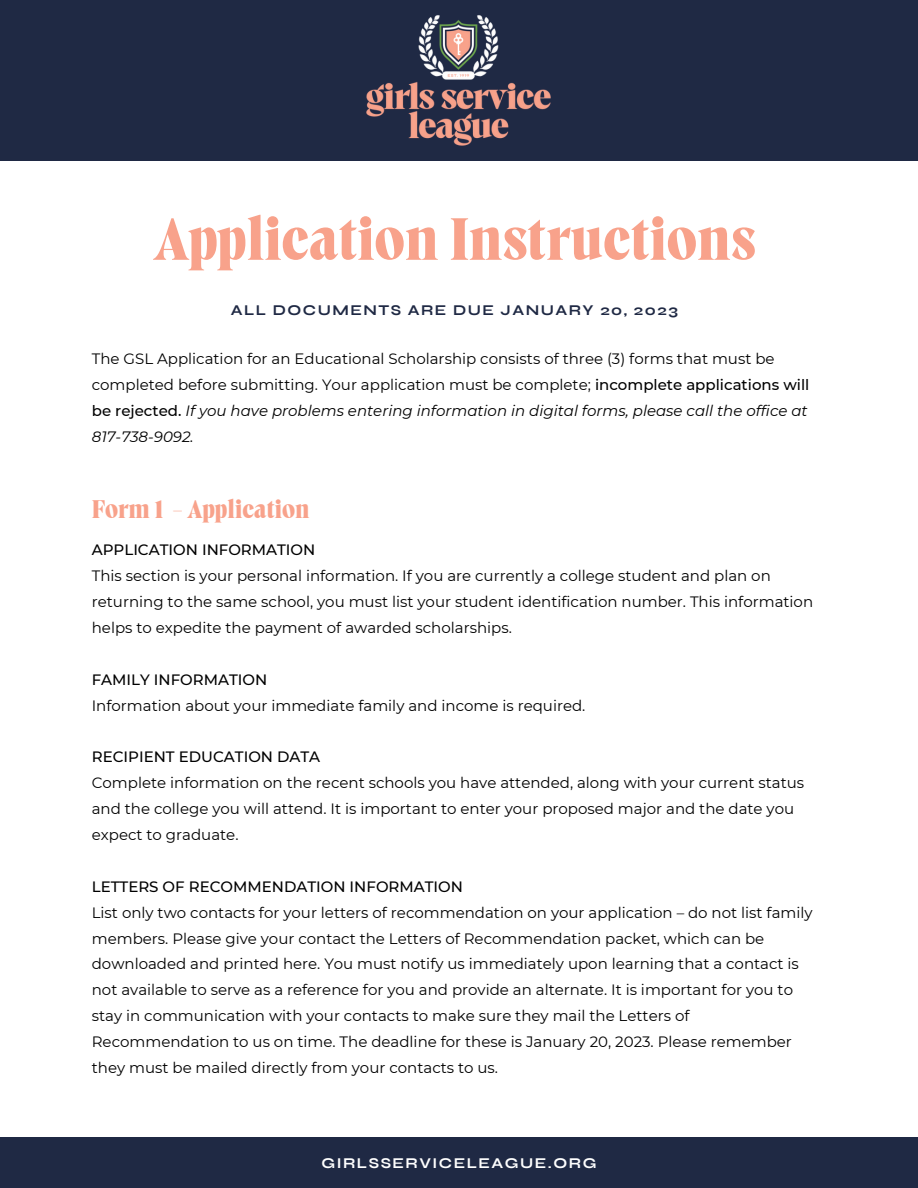
<style>
.page{position:relative;width:918px;height:1188px;background:#fff}
.page>*{position:absolute;margin:0;border:0;box-sizing:border-box;transform-origin:0 0}
.t1{font:63px "Alto Adige";color:#f8a28b}
.t2{font:27px "Alto Adige";color:#f8a28b}
.t3{font:15px/25.8px "Montserrat";color:#000}
.t4{font:500 15px "Montserrat";color:#000}
.t5{font:700 15px "Syne";letter-spacing:.1em;color:#1f2944}
.t6{font:700 15px "Syne";letter-spacing:.1em;color:#fff}
.s1{font-weight:500}
.s2{font-style:italic}
</style>
<div class="page">
<div style="left:0;top:0;width:918px;height:161px;background:#1f2944"></div>
<img style="left:366px;top:15px;width:185px;height:131px">
<div style="left:0;top:1137px;width:918px;height:50px;background:#1f2944"></div>
<h1 class="t1" style="left:153px;top:213px;width:604px">Application Instructions</h1>
<p class="t5" style="left:231px;top:301px;width:449px">ALL DOCUMENTS ARE DUE JANUARY 20, 2023</p>
<p class="t3" style="left:92px;top:346px;width:719px">The GSL Application for an Educational Scholarship consists of three (3) forms that must be completed before submitting. Your application must be complete; <span class="s1">incomplete applications will be rejected.</span> <span class="s2">If you have problems entering information in digital forms, please call the office at 817-738-9092.</span></p>
<h2 class="t2" style="left:92px;top:498px;width:220px">Form 1 - Application</h2>
<p class="t4" style="left:92px;top:541px;width:225px">APPLICATION INFORMATION</p>
<p class="t3" style="left:92px;top:563px;width:723px">This section is your personal information. If you are currently a college student and plan on returning to the same school, you must list your student identification number. This information helps to expedite the payment of awarded scholarships.</p>
<p class="t4" style="left:92px;top:670px;width:177px">FAMILY INFORMATION</p>
<p class="t3" style="left:92px;top:692px;width:495px">Information about your immediate family and income is required.</p>
<p class="t4" style="left:92px;top:748px;width:230px">RECIPIENT EDUCATION DATA</p>
<p class="t3" style="left:92px;top:770px;width:714px">Complete information on the recent schools you have attended, along with your current status and the college you will attend. It is important to enter your proposed major and the date you expect to graduate.</p>
<p class="t4" style="left:92px;top:877px;width:373px">LETTERS OF RECOMMENDATION INFORMATION</p>
<p class="t3" style="left:92px;top:899px;width:722px">List only two contacts for your letters of recommendation on your application – do not list family members. Please give your contact the Letters of Recommendation packet, which can be downloaded and printed here. You must notify us immediately upon learning that a contact is not available to serve as a reference for you and provide an alternate. It is important for you to stay in communication with your contacts to make sure they mail the Letters of Recommendation to us on time. The deadline for these is January 20, 2023. Please remember they must be mailed directly from your contacts to us.</p>
<p class="t6" style="left:321px;top:1154px;width:277px">GIRLSSERVICELEAGUE.ORG</p>
</div>
